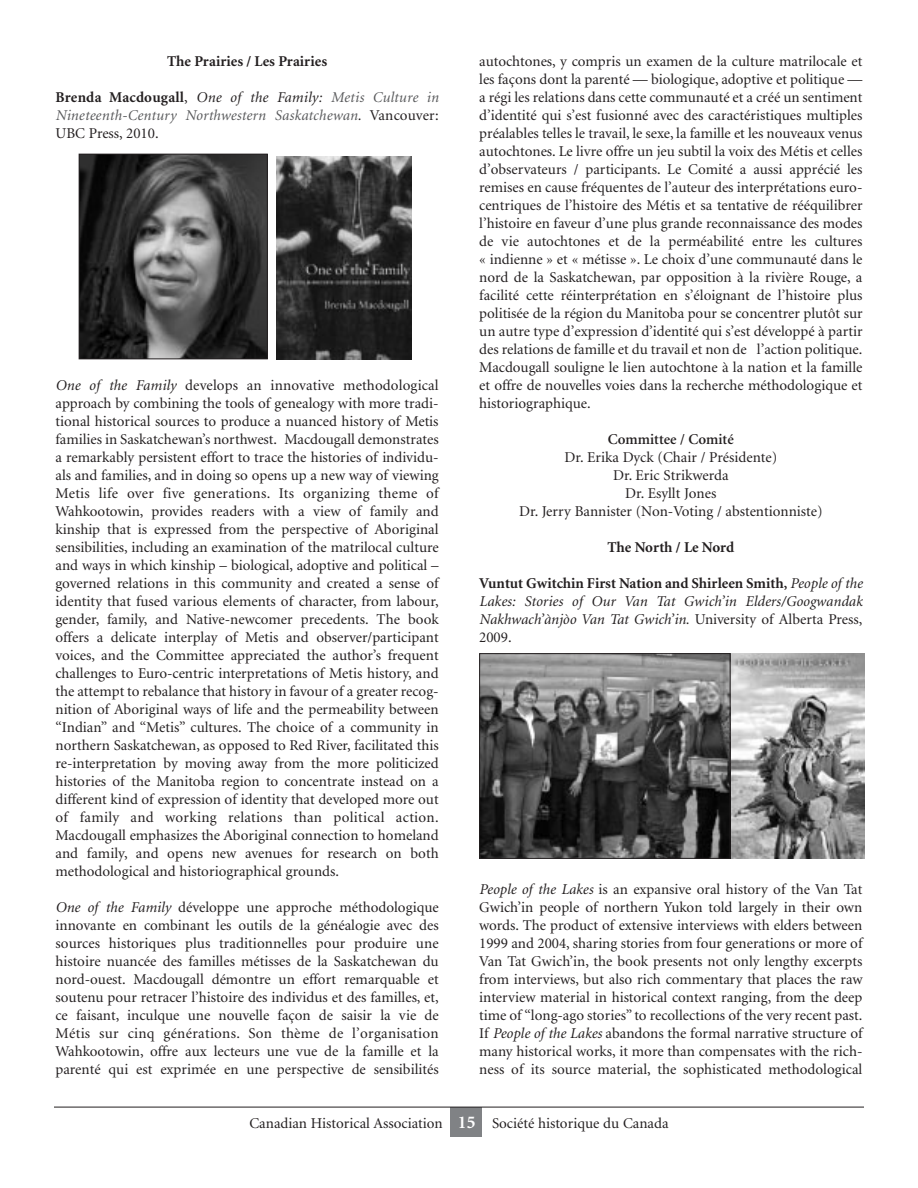
<style>
.page{position:relative;width:918px;height:1188px;background:#fff}
.page>*{position:absolute;margin:0;border:0;box-sizing:border-box;transform-origin:0 0}
.t1{font:15px/18px "Minion";color:#231f20;text-align:justify}
.t2{font:italic 15px/18px "Minion";letter-spacing:.005em;color:#231f20;text-align:justify}
.t3{font:italic 15px/18px "Minion";letter-spacing:.015em;color:#58595b;text-align:justify}
.t4{font:700 15px "Minion";color:#231f20}
.t5{font:600 15px "Minion";color:#231f20}
.s1{font-weight:700;font-style:normal;color:#231f20}
.s2{font-style:normal;color:#231f20}
.s3{color:#231f20}
.s4{font-style:italic}
.s5{font-weight:700;font-style:normal}
.s6{font-weight:600;font-style:normal}
.s7{font-style:normal}
.s8{font-weight:700;font-size:18px;color:#fff}
</style>
<div class="page">
<div style="left:451px;top:1108px;width:31px;height:29px;background:#808285"></div>
<hr style="left:54px;top:1107px;width:810px;height:1px;background:#231f20">
<img style="left:81px;top:156px;width:185px;height:201px">
<div style="left:79px;top:154px;width:189px;height:205px;border:1px solid #231f20"></div>
<img style="left:276px;top:157px;width:136px;height:202px">
<img style="left:730px;top:653px;width:135px;height:206px">
<img style="left:481px;top:655px;width:247px;height:202px">
<div style="left:479px;top:653px;width:251px;height:206px;border:1px solid #231f20"></div>
<p class="t4" style="left:167px;top:55px;width:162px">The Prairies / Les Prairies</p>
<p class="t3" style="left:55px;top:90px;width:385px"><span class="s1">Brenda Macdougall</span><span class="s2">,</span> <span class="s3">One of the Family:</span> Metis Culture in Nineteenth-Century Northwestern Saskatchewan<span class="s3">.</span> <span class="s2">Vancouver:<br>UBC Press, 2010.</span></p>
<p class="t1" style="left:55px;top:378px;width:385px"><span class="s4">One of the Family</span> develops an innovative methodological approach by combining the tools of genealogy with more tradi&shy;tional historical sources to produce a nuanced history of Metis families in Saskatchewan’s northwest. Macdougall demonstrates a remarkably persistent effort to trace the histories of individu&shy;als and families, and in doing so opens up a new way of viewing Metis life over five generations. Its organizing theme of Wahkootowin, provides readers with a view of family and kinship that is expressed from the perspective of Aboriginal sensibilities, including an examination of the matrilocal culture and ways in which kinship – biological, adoptive and political – governed relations in this community and created a sense of identity that fused various elements of character, from labour, gender, family, and Native-newcomer precedents. The book offers a delicate interplay of Metis and observer/participant voices, and the Committee appreciated the author’s frequent challenges to Euro-centric interpretations of Metis history, and the attempt to rebalance that history in favour of a greater recog&shy;nition of Aboriginal ways of life and the permeability between “Indian” and “Metis” cultures. The choice of a community in northern Saskatchewan, as opposed to Red River, facilitated this re-interpretation by moving away from the more politicized histories of the Manitoba region to concentrate instead on a different kind of expression of identity that developed more out of family and working relations than political action.<br>Macdougall emphasizes the Aboriginal connection to homeland and family, and opens new avenues for research on both methodological and historiographical grounds.</p>
<p class="t1" style="left:55px;top:900px;width:385px"><span class="s4">One of the Family</span> développe une approche méthodologique innovante en combinant les outils de la généalogie avec des sources historiques plus traditionnelles pour produire une histoire nuancée des familles métisses de la Saskatchewan du nord-ouest. Macdougall démontre un effort remarquable et soutenu pour retracer l’histoire des individus et des familles, et, ce faisant, inculque une nouvelle façon de saisir la vie de Métis sur cinq générations. Son thème de l’organisation Wahkootowin, offre aux lecteurs une vue de la famille et la parenté qui est exprimée en une perspective de sensibilités</p>
<p class="t1" style="left:479px;top:54px;width:385px">autochtones, y compris un examen de la culture matrilocale et les façons dont la parenté — biologique, adoptive et politique — a régi les relations dans cette communauté et a créé un sentiment d’identité qui s’est fusionné avec des caractéristiques multiples préalables telles le travail, le sexe, la famille et les nouveaux venus autochtones. Le livre offre un jeu subtil la voix des Métis et celles d’observateurs / participants. Le Comité a aussi apprécié les remises en cause fréquentes de l’auteur des interprétations euro&shy;centriques de l’histoire des Métis et sa tentative de rééquilibrer l’histoire en faveur d’une plus grande reconnaissance des modes de vie autochtones et de la perméabilité entre les cultures « indienne » et « métisse ». Le choix d’une communauté dans le nord de la Saskatchewan, par opposition à la rivière Rouge, a facilité cette réinterprétation en s’éloignant de l’histoire plus politisée de la région du Manitoba pour se concentrer plutôt sur un autre type d’expression d’identité qui s’est développé à partir des relations de famille et du travail et non de l’action politique.<br>Macdougall souligne le lien autochtone à la nation et la famille et offre de nouvelles voies dans la recherche méthodologique et historiographique.</p>
<p class="t5" style="left:608px;top:434px;width:127px">Committee / Comité</p>
<p class="t1" style="left:519px;top:450px;width:305px;text-align:center">Dr. Erika Dyck (Chair / Présidente)<br>Dr. Eric Strikwerda<br>Dr. Esyllt Jones<br>Dr. Jerry Bannister (Non-Voting / abstentionniste)</p>
<p class="t4" style="left:607px;top:542px;width:128px">The North / Le Nord</p>
<p class="t2" style="left:479px;top:576px;width:385px"><span class="s5">Vuntut Gwitchin First Nation and Shirleen Smith</span><span class="s6">,</span> People of the Lakes: Stories of Our Van Tat Gwich’in Elders/Googwandak Nakhwach’ànjòo Van Tat Gwich’in. <span class="s7">University of Alberta Press, 2009.</span></p>
<p class="t1" style="left:479px;top:882px;width:385px"><span class="s4">People of the Lakes</span> is an expansive oral history of the Van Tat Gwich’in people of northern Yukon told largely in their own words. The product of extensive interviews with elders between 1999 and 2004, sharing stories from four generations or more of Van Tat Gwich’in, the book presents not only lengthy excerpts from interviews, but also rich commentary that places the raw interview material in historical context ranging, from the deep time of “long-ago stories” to recollections of the very recent past.<br>If <span class="s4">People of the Lakes</span> abandons the formal narrative structure of many historical works, it more than compensates with the rich&shy;ness of its source material, the sophisticated methodological</p>
<p class="t1" style="left:249px;top:1116px;width:421px">Canadian Historical Association <span class="s8">15</span> Société historique du Canada</p>
</div>
